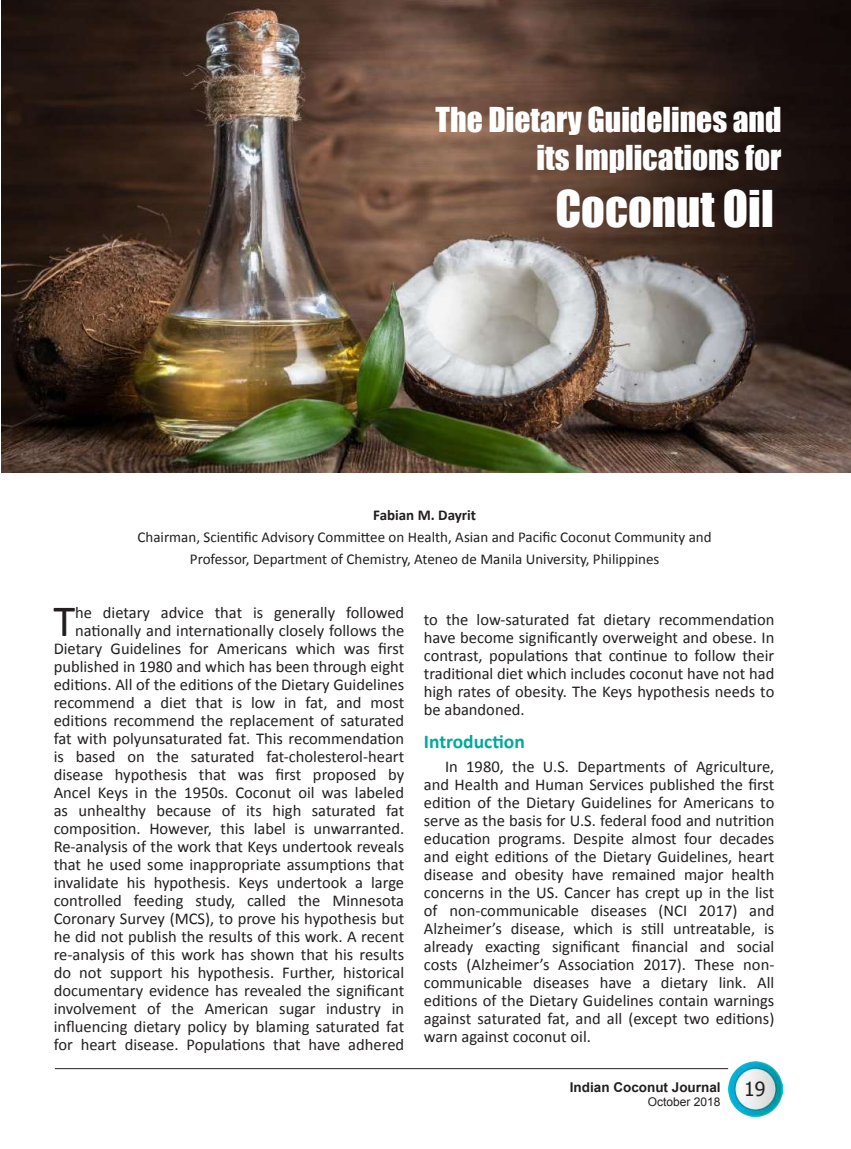
<style>
.page{position:relative;width:851px;height:1149px;background:#fff}
.page>*{position:absolute;margin:0;border:0;box-sizing:border-box;transform-origin:0 0}
.t1{font:46.5px "Impact";color:#fff}
.t2{font:44.85px "Calibri";color:#231f20}
.t3{font:31.5px/37.8px "Impact";color:#fff;text-align:right}
.t4{font:700 19.5px "Calibri";color:#00a99d}
.t5{font:19.5px "Tahoma";color:#231f20}
.t6{font:16.5px/18px "Calibri";color:#231f20;text-align:justify}
.t7{font:15px/22.2px "Calibri";color:#231f20;text-align:center}
.t8{font:700 15px "Calibri";color:#231f20}
.t9{font:700 13.5px "Arial";color:#231f20}
.t10{font:12px "Arial";color:#231f20}
</style>
<div class="page">
<img style="left:728px;top:1061px;width:54px;height:54px">
<hr style="left:55px;top:1067px;width:673px;height:1px;background:#231f20">
<img style="left:1px;top:0;width:849px;height:472px">
<h3 class="t3" style="left:435px;top:100px;width:347px">The Dietary Guidelines and its Implications for</h3>
<h1 class="t1" style="left:555px;top:173px;width:220px">Coconut Oil</h1>
<p class="t8" style="left:373px;top:504px;width:104px">Fabian M. Dayrit</p>
<p class="t7" style="left:137px;top:525px;width:575px">Chairman, Scientific Advisory Committee on Health, Asian and Pacific Coconut Community and<br>Professor, Department of Chemistry, Ateneo de Manila University, Philippines</p>
<p class="t6" style="left:54px;top:603px;width:352px;text-align:right">he dietary advice that is generally followed nationally and internationally closely follows the Dietary Guidelines for Americans which was first published in 1980 and which has been through eight editions. All of the editions of the Dietary Guidelines recommend a diet that is low in fat, and most editions recommend the replacement of saturated fat with polyunsaturated fat. This recommendation is based on the saturated fat-cholesterol-heart disease hypothesis that was first proposed by Ancel Keys in the 1950s. Coconut oil was labeled as unhealthy because of its high saturated fat composition. However, this label is unwarranted.<br>Re-analysis of the work that Keys undertook reveals that he used some inappropriate assumptions that invalidate his hypothesis. Keys undertook a large controlled feeding study, called the Minnesota Coronary Survey (MCS), to prove his hypothesis but he did not publish the results of this work. A recent re-analysis of this work has shown that his results do not support his hypothesis. Further, historical documentary evidence has revealed the significant involvement of the American sugar industry in influencing dietary policy by blaming saturated fat for heart disease. Populations that have adhered</p>
<p class="t6" style="left:424px;top:610px;width:352px">to the low-saturated fat dietary recommendation have become significantly overweight and obese. In contrast, populations that continue to follow their traditional diet which includes coconut have not had high rates of obesity. The Keys hypothesis needs to be abandoned.</p>
<h2 class="t2" style="left:53px;top:590px;width:23px">T</h2>
<p class="t4" style="left:424px;top:727px;width:102px">Introduction</p>
<p class="t6" style="left:424px;top:756px;width:352px;text-indent:21px">In 1980, the U.S. Departments of Agriculture, and Health and Human Services published the first edition of the Dietary Guidelines for Americans to serve as the basis for U.S. federal food and nutrition education programs. Despite almost four decades and eight editions of the Dietary Guidelines, heart disease and obesity have remained major health concerns in the US. Cancer has crept up in the list of non-communicable diseases (NCI 2017) and Alzheimer’s disease, which is still untreatable, is already exacting significant financial and social costs (Alzheimer’s Association 2017). These non&shy;communicable diseases have a dietary link. All editions of the Dietary Guidelines contain warnings against saturated fat, and all (except two editions) warn against coconut oil.</p>
<p class="t9" style="left:569px;top:1078px;width:152px">Indian Coconut Journal</p>
<p class="t10" style="left:647px;top:1093px;width:74px">October 2018</p>
<p class="t5" style="left:744px;top:1075px;width:23px">19</p>
</div>
